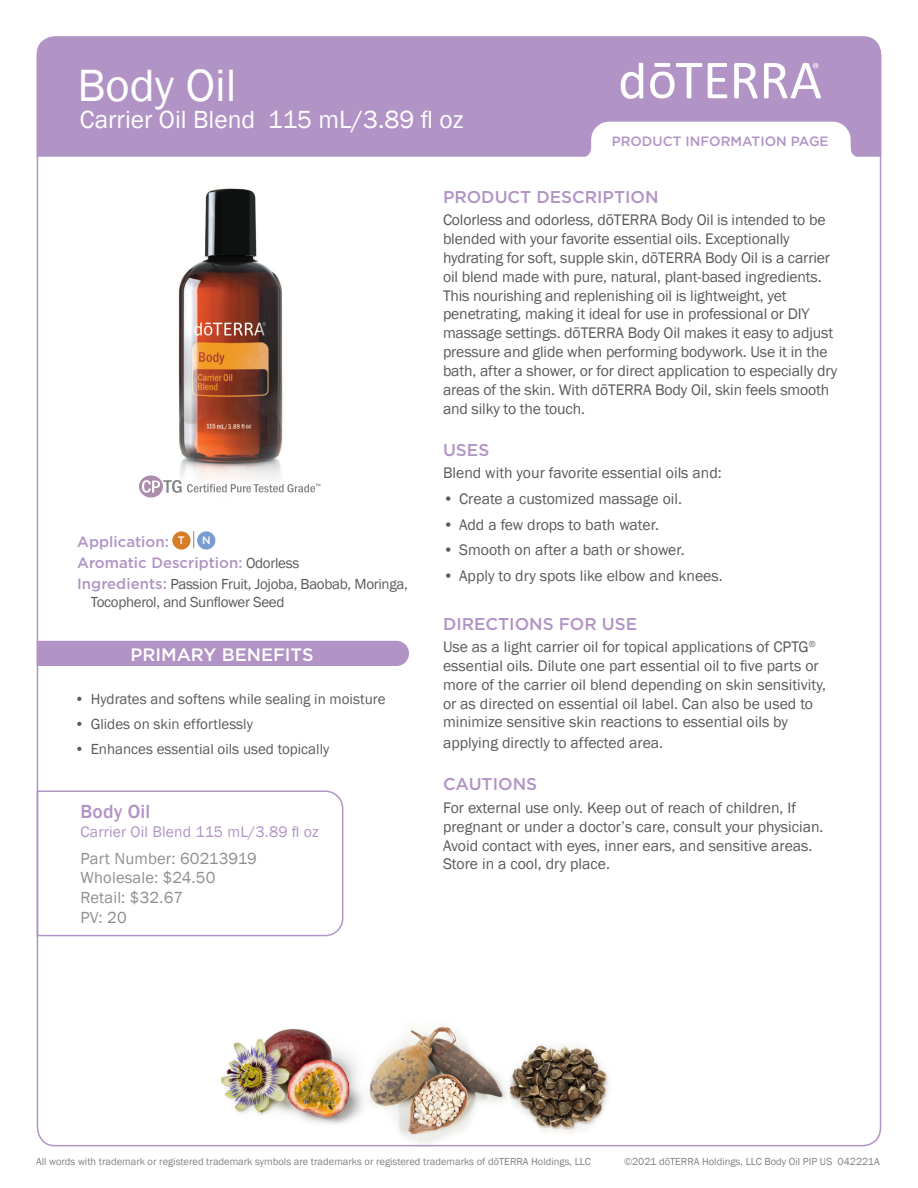
<style>
.page{position:relative;width:918px;height:1188px;background:#fff}
.page>*{position:absolute;margin:0;border:0;box-sizing:border-box;transform-origin:0 0}
.Main_H1{font:46.5px "Franklin Gothic";color:#fff}
.Main_H2{font:25.5px "Franklin Gothic";color:#fff}
.Tag_H1{font:500 19.5px "Franklin Gothic";letter-spacing:.01em;color:#b194c5}
.t1{font:500 18px "Gotham";color:#fff}
.Purple_Headers{font:500 17.1px "Gotham";color:#b194c5}
.Tag_details{font:16.5px "Franklin Gothic";letter-spacing:.01em;color:#8d8f92}
.Body{font:15.75px/18.9px "Franklin Gothic";letter-spacing:-.01em;color:#5a5a5d}
.Tag_H2{font:15.75px "Franklin Gothic";letter-spacing:.01em;color:#b194c5}
.Oil_Attribute_Panel{font:15px "Franklin Gothic";color:#5a5a5d}
.Oil_Attribute_Panel-2{font:15px/18px "Franklin Gothic";letter-spacing:-.02em;color:#5a5a5d}
.Oil_Attribute_Panel-3{font:500 15px "Gotham";color:#b194c5}
.t2{font:500 13.5px "Gotham";color:#b194c5}
.t3{font:500 10.8px "Gotham";color:#fff}
.t4{font:10.5px "Franklin Gothic";color:#808285}
.s1{font-family:"Franklin Gothic";font-weight:400;color:#5a5a5d}
.s2{font-family:"Gotham";font-weight:500;color:#b194c5}
</style>
<div class="page">
<div style="left:37px;top:36px;width:844px;height:121px;background:#b194c5"></div>
<svg style="left:734px;top:63px;width:24px;height:35px"></svg>
<svg style="left:708px;top:63px;width:19px;height:35px"></svg>
<svg style="left:650px;top:63px;width:52px;height:35px"></svg>
<svg style="left:621px;top:63px;width:22px;height:36px"></svg>
<svg style="left:764px;top:63px;width:57px;height:35px"></svg>
<svg style="left:581px;top:122px;width:280px;height:35px"></svg>
<div style="left:197px;top:531px;width:18px;height:19px;background:#799cd1;border-radius:50%"></div>
<svg style="left:193px;top:531px;width:1px;height:17px"></svg>
<div style="left:172px;top:531px;width:19px;height:19px;background:#d77c29;border-radius:50%"></div>
<div style="left:37px;top:641px;width:372px;height:25px;background:#b194c5"></div>
<svg style="left:36px;top:790px;width:308px;height:147px"></svg>
<img style="left:221px;top:1028px;width:129px;height:96px">
<img style="left:178px;top:188px;width:105px;height:287px">
<svg style="left:139px;top:475px;width:181px;height:23px"></svg>
<img style="left:350px;top:1025px;width:159px;height:121px">
<img style="left:486px;top:1035px;width:123px;height:101px">
<p class="Main_H1" style="left:77px;top:57px;width:160px">Body Oil</p>
<p class="Main_H2" style="left:80px;top:104px;width:385px">Carrier Oil Blend 115 mL/3.89 fl oz</p>
<p class="t2" style="left:612px;top:132px;width:218px">PRODUCT INFORMATION PAGE</p>
<p class="Oil_Attribute_Panel-3" style="left:77px;top:531px;width:93px">Application:</p>
<p class="t3" style="left:178px;top:533px;width:8px">T</p>
<p class="t3" style="left:202px;top:533px;width:10px">N</p>
<p class="Oil_Attribute_Panel-3" style="left:77px;top:553px;width:224px">Aromatic Description: <span class="s1">Odorless</span></p>
<p class="Oil_Attribute_Panel-2" style="left:91px;top:576px;width:319px;text-indent:-14px"><span class="s2">Ingredients:</span> Passion Fruit, Jojoba, Baobab, Moringa,<br>Tocopherol, and Sunflower Seed</p>
<p class="t1" style="left:130px;top:642px;width:185px">PRIMARY BENEFITS</p>
<p class="Oil_Attribute_Panel" style="left:75px;top:690px;width:313px">• Hydrates and softens while sealing in moisture</p>
<p class="Oil_Attribute_Panel" style="left:75px;top:715px;width:180px">• Glides on skin effortlessly</p>
<p class="Oil_Attribute_Panel" style="left:75px;top:739px;width:256px">• Enhances essential oils used topically</p>
<p class="Tag_H1" style="left:81px;top:799px;width:71px">Body Oil</p>
<p class="Tag_H2" style="left:81px;top:822px;width:240px">Carrier Oil Blend 115 mL/3.89 fl oz</p>
<p class="Tag_details" style="left:81px;top:848px;width:178px">Part Number: 60213919</p>
<p class="Tag_details" style="left:81px;top:868px;width:136px">Wholesale: $24.50</p>
<p class="Tag_details" style="left:81px;top:887px;width:104px">Retail: $32.67</p>
<p class="Tag_details" style="left:81px;top:907px;width:48px">PV: 20</p>
<p class="Purple_Headers" style="left:443px;top:185px;width:217px">PRODUCT DESCRIPTION</p>
<p class="Body" style="left:443px;top:211px;width:396px">Colorless and odorless, dōTERRA Body Oil is intended to be blended with your favorite essential oils. Exceptionally hydrating for soft, supple skin, dōTERRA Body Oil is a carrier oil blend made with pure, natural, plant-based ingredients.<br>This nourishing and replenishing oil is lightweight, yet penetrating, making it ideal for use in professional or DIY massage settings. dōTERRA Body Oil makes it easy to adjust pressure and glide when performing bodywork. Use it in the bath, after a shower, or for direct application to especially dry areas of the skin. With dōTERRA Body Oil, skin feels smooth and silky to the touch.</p>
<p class="Purple_Headers" style="left:443px;top:439px;width:48px">USES</p>
<p class="Body" style="left:443px;top:464px;width:280px">Blend with your favorite essential oils and:</p>
<p class="Body" style="left:443px;top:490px;width:241px">• Create a customized massage oil.</p>
<p class="Body" style="left:443px;top:515px;width:217px">• Add a few drops to bath water.</p>
<p class="Body" style="left:443px;top:541px;width:243px">• Smooth on after a bath or shower.</p>
<p class="Body" style="left:443px;top:566px;width:281px">• Apply to dry spots like elbow and knees.</p>
<p class="Purple_Headers" style="left:443px;top:612px;width:196px">DIRECTIONS FOR USE</p>
<p class="Body" style="left:443px;top:638px;width:385px">Use as a light carrier oil for topical applications of CPTG<sup>® </sup>essential oils. Dilute one part essential oil to five parts or more of the carrier oil blend depending on skin sensitivity, or as directed on essential oil label. Can also be used to minimize sensitive skin reactions to essential oils by</p>
<p class="Body" style="left:443px;top:734px;width:222px">applying directly to affected area.</p>
<p class="Purple_Headers" style="left:443px;top:773px;width:96px">CAUTIONS</p>
<p class="Body" style="left:443px;top:798px;width:382px">For external use only. Keep out of reach of children, If pregnant or under a doctor’s care, consult your physician.<br>Avoid contact with eyes, inner ears, and sensitive areas.<br>Store in a cool, dry place.</p>
<p class="t4" style="left:36px;top:1155px;width:556px">All words with trademark or registered trademark symbols are trademarks or registered trademarks of dōTERRA Holdings, LLC</p>
<p class="t4" style="left:624px;top:1155px;width:257px">©2021 dōTERRA Holdings, LLC Body Oil PIP US 042221A</p>
</div>
